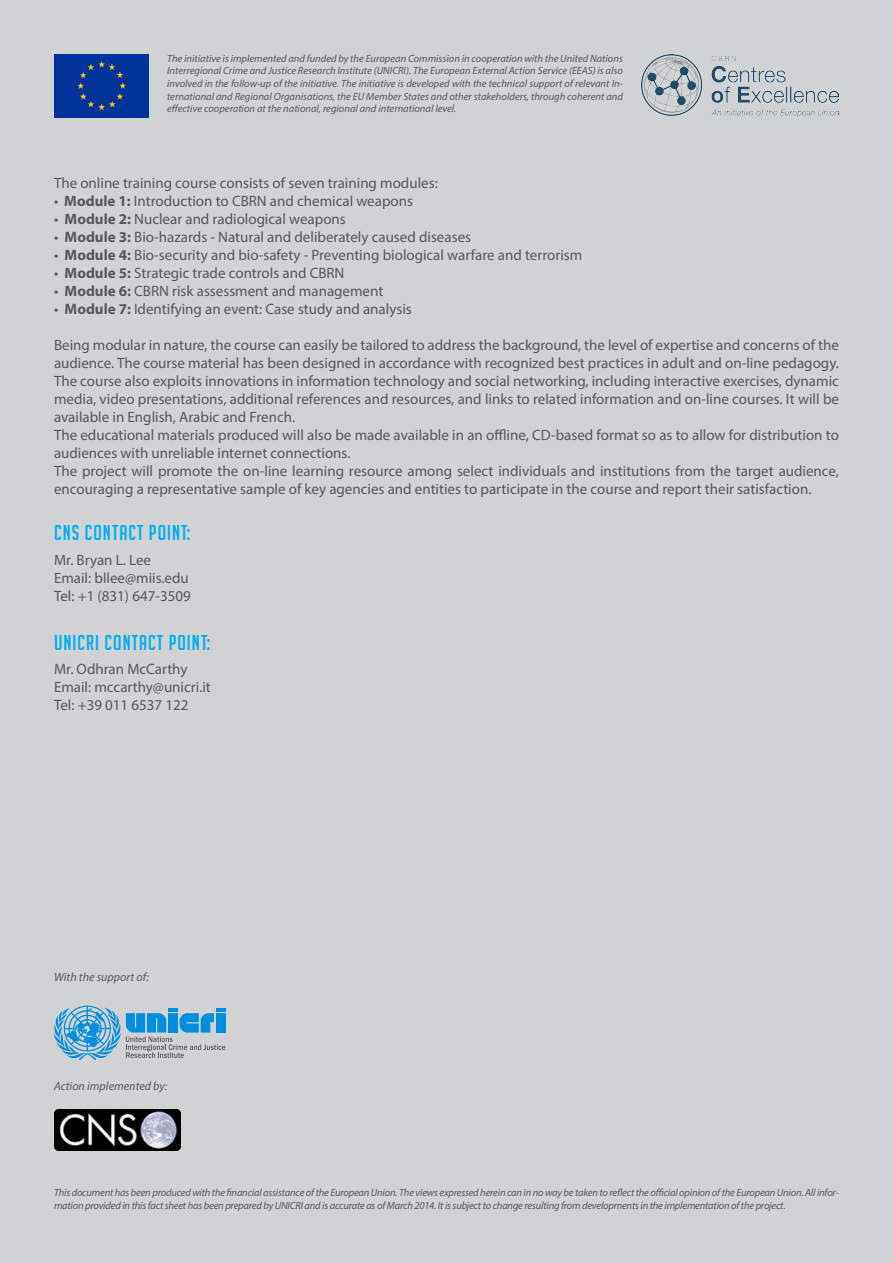
<style>
.page{position:relative;width:893px;height:1263px;background:#d1d2d4}
.page>*{position:absolute;margin:0;border:0;box-sizing:border-box;transform-origin:0 0}
.t1{font:21px "Big Noodle Titling";letter-spacing:.05em;color:#00aeef}
.t2{font:15px/18px "Myriad Pro";color:#57585a}
.t3{font:italic 12px "Myriad Pro";color:#57585a}
.t4{font:italic 10.5px/12.6px "Myriad Pro";letter-spacing:-.02em;color:#57585a}
.s1{font-weight:700}
</style>
<div class="page">
<svg style="left:54px;top:1005px;width:171px;height:55px"></svg>
<div style="left:54px;top:54px;width:95px;height:63px;background:#039"></div>
<img style="left:641px;top:54px;width:198px;height:62px">
<img style="left:54px;top:1110px;width:126px;height:40px">
<p class="t4" style="left:167px;top:52px;width:457px;text-align:justify">The initiative is implemented and funded by the European Commission in cooperation with the United Nations Interregional Crime and Justice Research Institute (UNICRI). The European External Action Service (EEAS) is also involved in the follow-up of the initiative. The initiative is developed with the technical support of relevant In&shy;ternational and Regional Organisations, the EU Member States and other stakeholders, through coherent and effective cooperation at the national, regional and international level.</p>
<p class="t2" style="left:54px;top:173px;width:385px">The online training course consists of seven training modules:</p>
<p class="t2" style="left:54px;top:191px;width:361px">• <span class="s1">Module 1:</span> Introduction to CBRN and chemical weapons</p>
<p class="t2" style="left:54px;top:209px;width:293px">• <span class="s1">Module 2:</span> Nuclear and radiological weapons</p>
<p class="t2" style="left:54px;top:227px;width:419px">• <span class="s1">Module 3:</span> Bio-hazards - Natural and deliberately caused diseases</p>
<p class="t2" style="left:54px;top:245px;width:530px">• <span class="s1">Module 4:</span> Bio-security and bio-safety - Preventing biological warfare and terrorism</p>
<p class="t2" style="left:54px;top:263px;width:292px">• <span class="s1">Module 5:</span> Strategic trade controls and CBRN</p>
<p class="t2" style="left:54px;top:281px;width:331px">• <span class="s1">Module 6:</span> CBRN risk assessment and management</p>
<p class="t2" style="left:54px;top:299px;width:359px">• <span class="s1">Module 7:</span> Identifying an event: Case study and analysis</p>
<p class="t2" style="left:54px;top:335px;width:786px;text-align:justify">Being modular in nature, the course can easily be tailored to address the background, the level of expertise and concerns of the audience. The course material has been designed in accordance with recognized best practices in adult and on-line pedagogy.<br>The course also exploits innovations in information technology and social networking, including interactive exercises, dynamic media, video presentations, additional references and resources, and links to related information and on-line courses. It will be available in English, Arabic and French.</p>
<p class="t2" style="left:54px;top:425px;width:786px">The educational materials produced will also be made available in an offline, CD-based format so as to allow for distribution to audiences with unreliable internet connections.</p>
<p class="t2" style="left:54px;top:461px;width:786px">The project will promote the on-line learning resource among select individuals and institutions from the target audience, encouraging a representative sample of key agencies and entities to participate in the course and report their satisfaction.</p>
<p class="t1" style="left:54px;top:521px;width:138px">CNS CONTACT POINT:</p>
<p class="t2" style="left:54px;top:551px;width:99px">Mr. Bryan L. Lee</p>
<p class="t2" style="left:54px;top:569px;width:136px">Email: bllee@miis.edu</p>
<p class="t2" style="left:54px;top:587px;width:138px">Tel: +1 (831) 647-3509</p>
<p class="t1" style="left:54px;top:631px;width:158px">UNICRI CONTACT POINT:</p>
<p class="t2" style="left:54px;top:659px;width:135px">Mr. Odhran McCarthy</p>
<p class="t2" style="left:54px;top:677px;width:158px">Email: mccarthy@unicri.it</p>
<p class="t2" style="left:54px;top:695px;width:136px">Tel: +39 011 6537 122</p>
<p class="t3" style="left:54px;top:970px;width:97px">With the support of:</p>
<p class="t3" style="left:54px;top:1079px;width:115px">Action implemented by:</p>
<p class="t4" style="left:54px;top:1186px;width:786px">This document has been produced with the financial assistance of the European Union. The views expressed herein can in no way be taken to reflect the official opinion of the European Union. All infor&shy;mation provided in this fact sheet has been prepared by UNICRI and is accurate as of March 2014. It is subject to change resulting from developments in the implementation of the project.</p>
</div>
